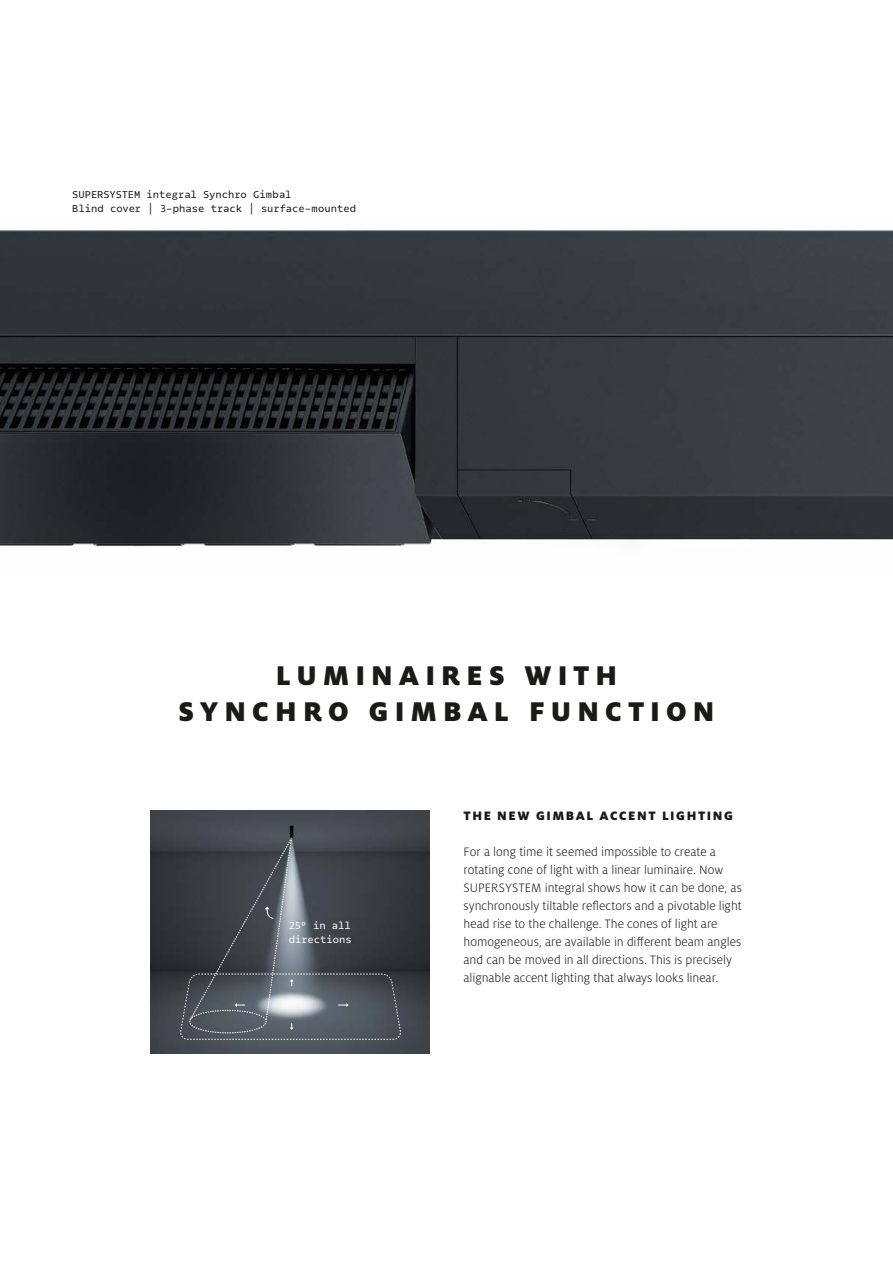
<style>
.page{position:relative;width:893px;height:1263px;background:#fff}
.page>*{position:absolute;margin:0;border:0;box-sizing:border-box;transform-origin:0 0}
.t1{font:900 30px/36px "Milo Pro";letter-spacing:.2em;color:#1a1a18;text-align:center}
.t2{font:300 13.5px/18px "Milo Pro";color:#1a1a18}
.t3{font:900 13.5px "Milo Pro";letter-spacing:.115em;color:#1a1a18}
.t4{font:10.5px/13.5px "Odisseia";color:#1a1a18}
.t5{font:10.5px/13.5px "Odisseia";color:#fff}
</style>
<div class="page">
<img style="left:151px;top:811px;width:278px;height:243px">
<svg style="left:180px;top:836px;width:221px;height:204px;background:#4d5359"></svg>
<img style="left:0;top:230px;width:893px;height:317px">
<p class="t4" style="left:72px;top:188px;width:285px">SUPERSYSTEM integral Synchro Gimbal<br>Blind cover | 3-phase track | surface-mounted</p>
<h1 class="t1" style="left:178px;top:657px;width:538px">LUMINAIRES WITH<br>SYNCHRO GIMBAL FUNCTION</h1>
<p class="t5" style="left:289px;top:919px;width:65px">25° in all directions</p>
<p class="t3" style="left:464px;top:807px;width:271px">THE NEW GIMBAL ACCENT LIGHTING</p>
<p class="t2" style="left:463px;top:842px;width:280px">For a long time it seemed impossible to create a rotating cone of light with a linear luminaire. Now SUPERSYSTEM integral shows how it can be done, as synchronously tiltable reflectors and a pivotable light head rise to the challenge. The cones of light are homogeneous, are available in different beam angles and can be moved in all directions. This is precisely alignable accent lighting that always looks linear.</p>
</div>
